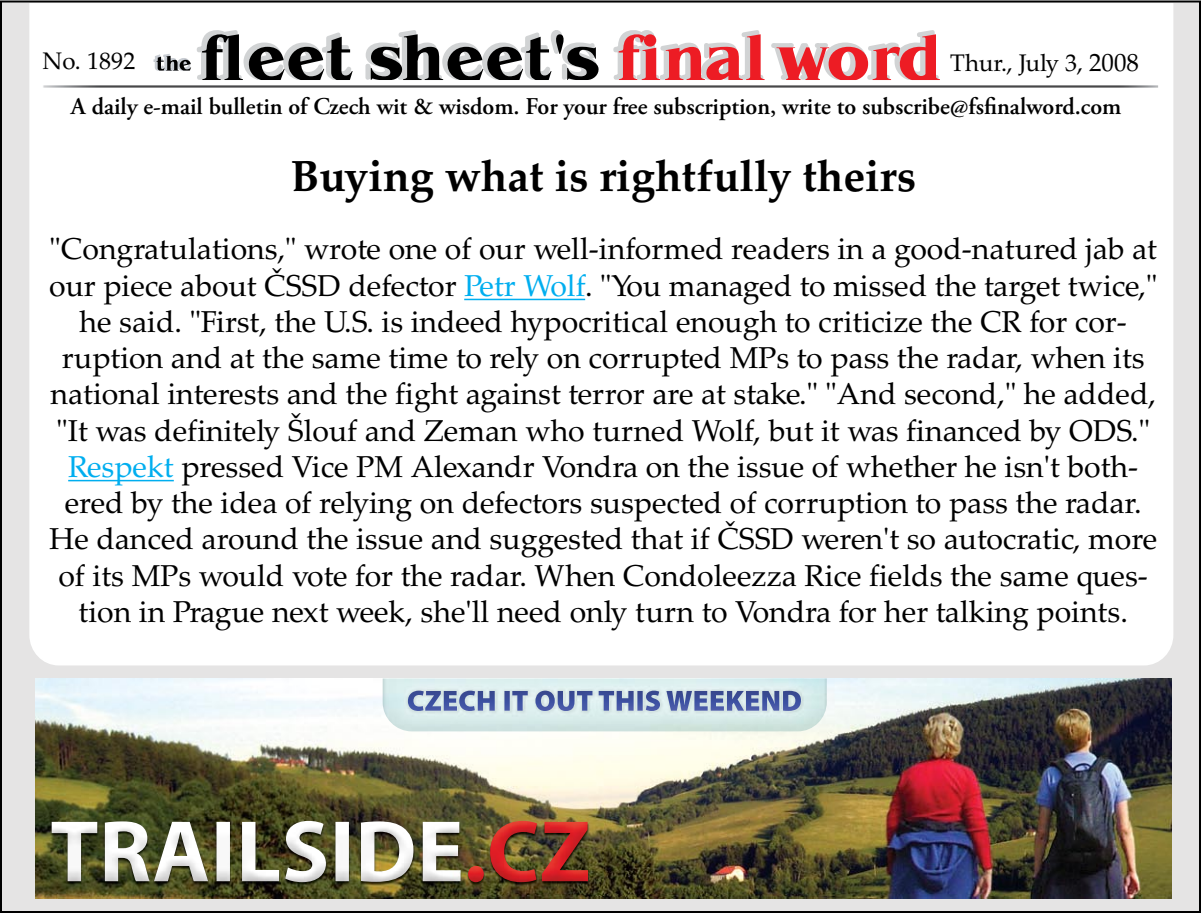
<style>
.page{position:relative;width:1201px;height:913px;background:#fff}
.page>*{position:absolute;margin:0;border:0;box-sizing:border-box;transform-origin:0 0}
.t1{font:700 43.6px "Palatino LTCE";color:#000}
.t2{font:30.2px/36.2px "Palatino LTCE";color:#000;text-align:center}
.t3{font:600 24px "Adobe Garamond Pro";color:#000}
.t4{font:24px "Palatino LTCE";letter-spacing:.005em;color:#000}
.s1{font-size:25px}
.s2{color:#00aeef}
</style>
<div class="page">
<div style="left:1px;top:1px;width:1198px;height:910px;background:#e5e4e4"></div>
<div style="left:28px;top:1px;width:1146px;height:665px;background:#fff"></div>
<img style="left:40px;top:83px;width:1120px;height:7px">
<svg style="left:153px;top:30px;width:446px;height:50px;background:#a3a3a4"></svg>
<svg style="left:611px;top:30px;width:328px;height:50px;background:#eda0a3"></svg>
<img style="left:35px;top:678px;width:1136px;height:220px">
<img style="left:52px;top:820px;width:536px;height:61px">
<img style="left:382px;top:678px;width:444px;height:53px">
<img style="left:408px;top:690px;width:392px;height:20px">
<hr style="left:464px;top:298px;width:121px;height:2px;background:#00aeef">
<hr style="left:68px;top:479px;width:106px;height:2px;background:#00aeef">
<p class="t4" style="left:42px;top:47px;width:94px">No. 1892</p>
<p class="t4" style="left:949px;top:49px;width:190px">Thur., July 3, <span class="s1">2008</span></p>
<p class="t3" style="left:71px;top:93px;width:1051px">A daily e-mail bulletin of Czech wit &amp; wisdom. For your free subscription, write to subscribe@fsfinalword.com</p>
<h1 class="t1" style="left:290px;top:150px;width:627px">Buying what is rightfully theirs</h1>
<p class="t2" style="left:49px;top:231px;width:1109px">"Congratulations," wrote one of our well-informed readers in a good-natured jab at our piece about ČSSD defector <span class="s2">Petr Wolf</span>. "You managed to missed the target twice," he said. "First, the U.S. is indeed hypocritical enough to criticize the CR for cor&shy;ruption and at the same time to rely on corrupted MPs to pass the radar, when its national interests and the fight against terror are at stake." "And second," he added, "It was definitely Šlouf and Zeman who turned Wolf, but it was financed by ODS." <span class="s2">Respekt</span> pressed Vice PM Alexandr Vondra on the issue of whether he isn't both&shy;ered by the idea of relying on defectors suspected of corruption to pass the radar.<br>He danced around the issue and suggested that if ČSSD weren't so autocratic, more of its MPs would vote for the radar. When Condoleezza Rice fields the same ques&shy;tion in Prague next week, she'll need only turn to Vondra for her talking points.</p>
</div>
